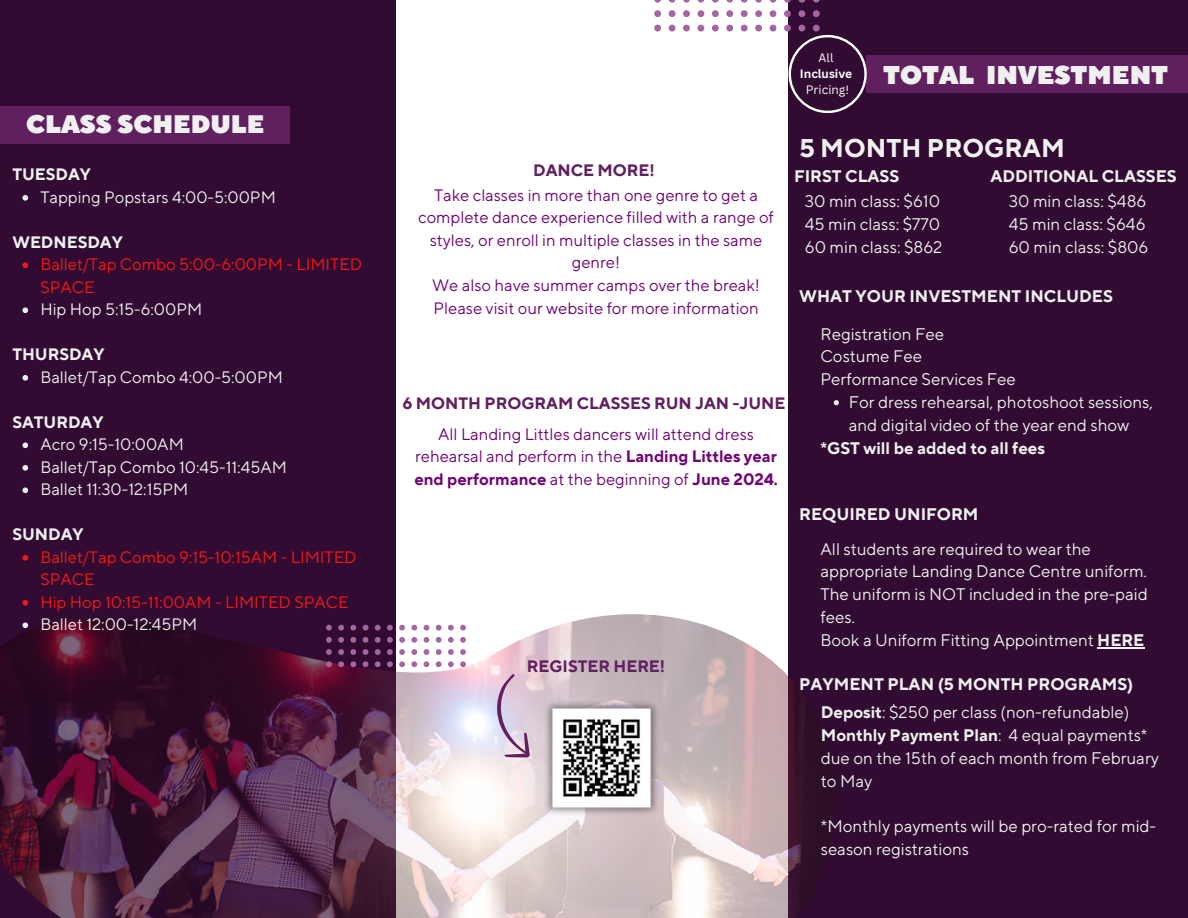
<style>
.page{position:relative;width:1188px;height:918px;background:#fff}
.page>*{position:absolute;margin:0;border:0;box-sizing:border-box;transform-origin:0 0}
.t1{font:900 25.65px "TT Norms Pro";color:#f0f0f0}
.t2{font:700 25.65px "TT Norms Pro";color:#f0f0f0}
.t3{font:900 25.2px "TT Norms Pro";color:#f0f0f0}
.t4{font:16.8px/23px "TT Norms Pro";color:#f0f0f0}
.t5{font:700 16.8px "TT Norms Pro";color:#f0f0f0}
.t6{font:16.5px/22.5px "TT Norms Pro";color:#6f0774;text-align:center}
.t7{font:16.5px "TT Norms Pro";color:#f0f0f0}
.t8{font:16.5px/22.5px "TT Norms Pro";color:#fa1616}
.t9{font:700 16.5px "TT Norms Pro";color:#602060}
.t10{font:700 16.5px "TT Norms Pro";color:#f0f0f0}
.t11{font:11.85px "Canva Sans";color:#fff}
.t12{font:700 11.85px "Canva Sans";color:#fff}
.s1{font-weight:700}
</style>
<div class="page">
<div style="left:0;top:0;width:396px;height:918px;background:#310b31"></div>
<div style="left:789px;top:0;width:399px;height:918px;background:#310b31"></div>
<img style="left:0;top:614px;width:834px;height:304px">
<div style="left:0;top:107px;width:289px;height:37px;background:#602060"></div>
<svg style="left:22px;top:195px;width:6px;height:6px"></svg>
<svg style="left:22px;top:262px;width:6px;height:6px"></svg>
<svg style="left:22px;top:307px;width:6px;height:6px"></svg>
<svg style="left:22px;top:375px;width:6px;height:6px"></svg>
<svg style="left:22px;top:442px;width:6px;height:6px"></svg>
<svg style="left:22px;top:465px;width:6px;height:6px"></svg>
<svg style="left:22px;top:487px;width:6px;height:6px"></svg>
<svg style="left:22px;top:555px;width:6px;height:6px"></svg>
<svg style="left:22px;top:600px;width:6px;height:6px"></svg>
<svg style="left:22px;top:622px;width:6px;height:6px"></svg>
<svg style="left:460px;top:625px;width:6px;height:6px"></svg>
<svg style="left:448px;top:625px;width:6px;height:6px"></svg>
<svg style="left:436px;top:625px;width:6px;height:6px"></svg>
<svg style="left:424px;top:625px;width:5px;height:6px"></svg>
<svg style="left:411px;top:625px;width:6px;height:6px"></svg>
<svg style="left:399px;top:625px;width:6px;height:6px"></svg>
<svg style="left:387px;top:625px;width:6px;height:6px"></svg>
<svg style="left:375px;top:625px;width:6px;height:6px"></svg>
<svg style="left:363px;top:625px;width:5px;height:6px"></svg>
<svg style="left:350px;top:625px;width:6px;height:6px"></svg>
<svg style="left:338px;top:625px;width:6px;height:6px"></svg>
<svg style="left:326px;top:625px;width:6px;height:6px"></svg>
<svg style="left:460px;top:637px;width:6px;height:6px"></svg>
<svg style="left:448px;top:637px;width:6px;height:6px"></svg>
<svg style="left:436px;top:637px;width:6px;height:6px"></svg>
<svg style="left:424px;top:637px;width:5px;height:6px"></svg>
<svg style="left:411px;top:637px;width:6px;height:6px"></svg>
<svg style="left:399px;top:637px;width:6px;height:6px"></svg>
<svg style="left:387px;top:637px;width:6px;height:6px"></svg>
<svg style="left:375px;top:637px;width:6px;height:6px"></svg>
<svg style="left:363px;top:637px;width:5px;height:6px"></svg>
<svg style="left:350px;top:637px;width:6px;height:6px"></svg>
<svg style="left:338px;top:637px;width:6px;height:6px"></svg>
<svg style="left:326px;top:637px;width:6px;height:6px"></svg>
<svg style="left:460px;top:649px;width:6px;height:6px"></svg>
<svg style="left:448px;top:649px;width:6px;height:6px"></svg>
<svg style="left:436px;top:649px;width:6px;height:6px"></svg>
<svg style="left:424px;top:649px;width:5px;height:6px"></svg>
<svg style="left:411px;top:649px;width:6px;height:6px"></svg>
<svg style="left:399px;top:649px;width:6px;height:6px"></svg>
<svg style="left:387px;top:649px;width:6px;height:6px"></svg>
<svg style="left:375px;top:649px;width:6px;height:6px"></svg>
<svg style="left:363px;top:649px;width:5px;height:6px"></svg>
<svg style="left:350px;top:649px;width:6px;height:6px"></svg>
<svg style="left:338px;top:649px;width:6px;height:6px"></svg>
<svg style="left:326px;top:649px;width:6px;height:6px"></svg>
<svg style="left:460px;top:661px;width:6px;height:6px"></svg>
<svg style="left:448px;top:661px;width:6px;height:6px"></svg>
<svg style="left:436px;top:661px;width:6px;height:6px"></svg>
<svg style="left:424px;top:661px;width:5px;height:6px"></svg>
<svg style="left:411px;top:661px;width:6px;height:6px"></svg>
<svg style="left:399px;top:661px;width:6px;height:6px"></svg>
<svg style="left:387px;top:661px;width:6px;height:6px"></svg>
<svg style="left:375px;top:661px;width:6px;height:6px"></svg>
<svg style="left:363px;top:661px;width:5px;height:6px"></svg>
<svg style="left:350px;top:661px;width:6px;height:6px"></svg>
<svg style="left:338px;top:661px;width:6px;height:6px"></svg>
<svg style="left:326px;top:661px;width:6px;height:6px"></svg>
<svg style="left:477px;top:673px;width:84px;height:95px;background:#dccbdb"></svg>
<img style="left:540px;top:697px;width:123px;height:122px">
<svg style="left:834px;top:400px;width:5px;height:5px"></svg>
<hr style="left:1097px;top:648px;width:47px;height:1px;background:#f0f0f0">
<svg style="left:813px;top:0;width:7px;height:3px"></svg>
<svg style="left:798px;top:0;width:7px;height:3px"></svg>
<svg style="left:784px;top:0;width:7px;height:3px"></svg>
<svg style="left:770px;top:0;width:6px;height:3px"></svg>
<svg style="left:755px;top:0;width:7px;height:3px"></svg>
<svg style="left:741px;top:0;width:7px;height:3px"></svg>
<svg style="left:726px;top:0;width:7px;height:3px"></svg>
<svg style="left:712px;top:0;width:7px;height:3px"></svg>
<svg style="left:698px;top:0;width:6px;height:3px"></svg>
<svg style="left:683px;top:0;width:7px;height:3px"></svg>
<svg style="left:669px;top:0;width:6px;height:3px"></svg>
<svg style="left:654px;top:0;width:7px;height:3px"></svg>
<svg style="left:813px;top:10px;width:7px;height:7px"></svg>
<svg style="left:798px;top:10px;width:7px;height:7px"></svg>
<svg style="left:784px;top:10px;width:7px;height:7px"></svg>
<svg style="left:770px;top:10px;width:6px;height:7px"></svg>
<svg style="left:755px;top:10px;width:7px;height:7px"></svg>
<svg style="left:741px;top:10px;width:7px;height:7px"></svg>
<svg style="left:726px;top:10px;width:7px;height:7px"></svg>
<svg style="left:712px;top:10px;width:7px;height:7px"></svg>
<svg style="left:698px;top:10px;width:6px;height:7px"></svg>
<svg style="left:683px;top:10px;width:7px;height:7px"></svg>
<svg style="left:669px;top:10px;width:6px;height:7px"></svg>
<svg style="left:654px;top:10px;width:7px;height:7px"></svg>
<svg style="left:770px;top:25px;width:6px;height:7px"></svg>
<svg style="left:755px;top:25px;width:7px;height:7px"></svg>
<svg style="left:741px;top:25px;width:7px;height:7px"></svg>
<svg style="left:726px;top:25px;width:7px;height:7px"></svg>
<svg style="left:712px;top:25px;width:7px;height:7px"></svg>
<svg style="left:698px;top:25px;width:6px;height:7px"></svg>
<svg style="left:683px;top:25px;width:7px;height:7px"></svg>
<svg style="left:669px;top:25px;width:6px;height:7px"></svg>
<svg style="left:654px;top:25px;width:7px;height:7px"></svg>
<div style="left:867px;top:55px;width:321px;height:38px;background:#602060"></div>
<svg style="left:784px;top:25px;width:82px;height:88px"></svg>
<p class="t3" style="left:26px;top:109px;width:240px">CLASS SCHEDULE</p>
<p class="t10" style="left:12px;top:165px;width:80px">TUESDAY</p>
<p class="t7" style="left:40px;top:187px;width:237px">Tapping Popstars 4:00-5:00PM</p>
<p class="t10" style="left:12px;top:232px;width:112px">WEDNESDAY</p>
<p class="t8" style="left:40px;top:254px;width:323px">Ballet/Tap Combo 5:00-6:00PM - LIMITED<br>SPACE</p>
<p class="t7" style="left:40px;top:300px;width:163px">Hip Hop 5:15-6:00PM</p>
<p class="t10" style="left:12px;top:345px;width:94px">THURSDAY</p>
<p class="t7" style="left:40px;top:367px;width:244px">Ballet/Tap Combo 4:00-5:00PM</p>
<p class="t10" style="left:12px;top:412px;width:93px">SATURDAY</p>
<p class="t7" style="left:40px;top:435px;width:145px">Acro 9:15-10:00AM</p>
<p class="t7" style="left:40px;top:457px;width:248px">Ballet/Tap Combo 10:45-11:45AM</p>
<p class="t7" style="left:40px;top:480px;width:149px">Ballet 11:30-12:15PM</p>
<p class="t10" style="left:12px;top:525px;width:73px">SUNDAY</p>
<p class="t8" style="left:40px;top:546px;width:318px">Ballet/Tap Combo 9:15-10:15AM - LIMITED<br>SPACE</p>
<p class="t8" style="left:40px;top:591px;width:310px">Hip Hop 10:15-11:00AM - LIMITED SPACE</p>
<p class="t7" style="left:40px;top:615px;width:159px">Ballet 12:00-12:45PM</p>
<p class="t11" style="left:819px;top:49px;width:16px">All</p>
<p class="t12" style="left:800px;top:65px;width:54px">Inclusive</p>
<p class="t11" style="left:806px;top:81px;width:45px">Pricing!</p>
<p class="t1" style="left:883px;top:60px;width:287px">TOTAL INVESTMENT</p>
<p class="t9" style="left:533px;top:160px;width:123px">DANCE MORE!</p>
<p class="t6" style="left:418px;top:184px;width:357px">Take classes in more than one genre to get a complete dance experience filled with a range of styles, or enroll in multiple classes in the same genre!</p>
<p class="t6" style="left:432px;top:275px;width:329px;text-align:left">We also have summer camps over the break!<br>Please visit our website for more information</p>
<p class="t9" style="left:402px;top:394px;width:385px">6 MONTH PROGRAM CLASSES RUN JAN -JUNE</p>
<p class="t6" style="left:414px;top:423px;width:365px">All Landing Littles dancers will attend dress rehearsal and perform in the <span class="s1">Landing Littles year end performance</span> at the beginning of <span class="s1">June 2024.</span></p>
<p class="t9" style="left:527px;top:656px;width:140px">REGISTER HERE!</p>
<p class="t2" style="left:799px;top:132px;width:267px">5 MONTH PROGRAM</p>
<p class="t5" style="left:794px;top:166px;width:107px">FIRST CLASS</p>
<p class="t5" style="left:990px;top:166px;width:188px">ADDITIONAL CLASSES</p>
<p class="t4" style="left:805px;top:191px;width:137px">30 min class: $610</p>
<p class="t4" style="left:805px;top:214px;width:137px">45 min class: $770</p>
<p class="t4" style="left:805px;top:237px;width:139px">60 min class: $862</p>
<p class="t4" style="left:1009px;top:191px;width:139px">30 min class: $486</p>
<p class="t4" style="left:1009px;top:214px;width:138px">45 min class: $646</p>
<p class="t4" style="left:1009px;top:237px;width:141px">60 min class: $806</p>
<p class="t5" style="left:799px;top:286px;width:315px">WHAT YOUR INVESTMENT INCLUDES</p>
<p class="t4" style="left:820px;top:323px;width:125px">Registration Fee</p>
<p class="t4" style="left:820px;top:346px;width:103px">Costume Fee</p>
<p class="t4" style="left:820px;top:369px;width:197px">Performance Services Fee</p>
<p class="t4" style="left:849px;top:392px;width:306px">For dress rehearsal, photoshoot sessions, and digital video of the year end show</p>
<p class="t5" style="left:820px;top:438px;width:226px">*GST will be added to all fees</p>
<p class="t5" style="left:799px;top:504px;width:181px">REQUIRED UNIFORM</p>
<p class="t4" style="left:820px;top:538px;width:329px">All students are required to wear the appropriate Landing Dance Centre uniform.<br>The uniform is NOT included in the pre-paid fees.</p>
<p class="t4" style="left:820px;top:629px;width:326px">Book a Uniform Fitting Appointment <span class="s1">HERE</span></p>
<p class="t5" style="left:799px;top:674px;width:336px">PAYMENT PLAN (5 MONTH PROGRAMS)</p>
<p class="t4" style="left:821px;top:701px;width:310px"><span class="s1">Deposit</span>: $250 per class (non-refundable)</p>
<p class="t4" style="left:821px;top:724px;width:340px"><span class="s1">Monthly Payment Plan</span>: 4 equal payments* due on the 15th of each month from February to May</p>
<p class="t4" style="left:821px;top:816px;width:337px">*Monthly payments will be pro-rated for mid&shy;season registrations</p>
</div>
